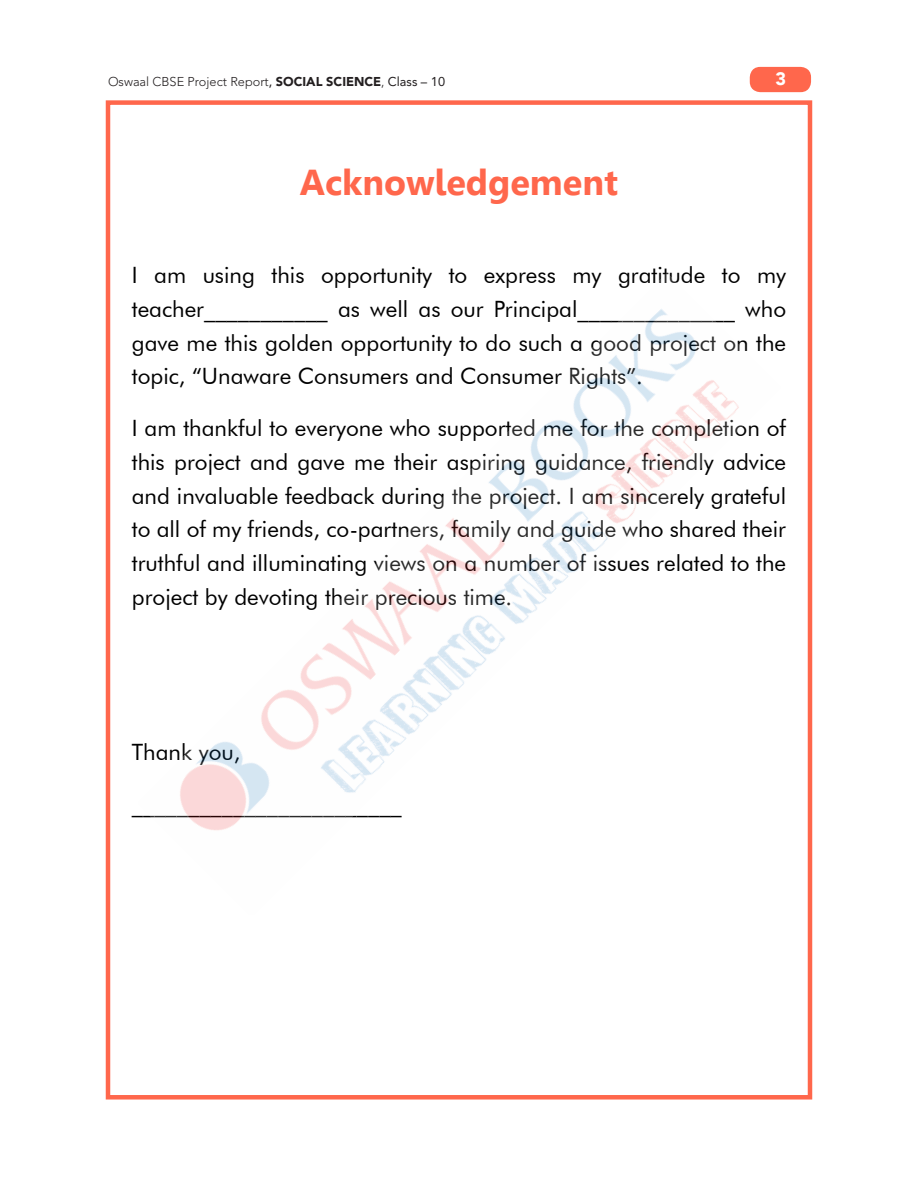
<style>
.page{position:relative;width:918px;height:1188px;background:#fff}
.page>*{position:absolute;margin:0;border:0;box-sizing:border-box;transform-origin:0 0}
.Sample{font:700 36px "Gisha";color:#ff674c}
.t1{font:22.5px/33.8px "Futura BT";color:#000;text-align:justify}
.Folio{font:900 18px "Avenir";color:#fff}
.t2{font:300 12.75px "Avenir LT Std";color:#231f20}
.s1{font-weight:500}
.s2{font-weight:900}
.s3{font-weight:400}
</style>
<div class="page">
<div style="left:750px;top:67px;width:61px;height:25px;background:#ff674c;border-radius:10px"></div>
<div style="left:106px;top:100px;width:706px;height:1000px;border:4px solid #ff674c"></div>
<img style="left:180px;top:309px;width:559px;height:522px">
<p class="t2" style="left:108px;top:74px;width:339px">Oswaal CBSE Project Report<span class="s1">,</span> <span class="s2">SOCIAL SCIENCE</span>, <span class="s3">Class – 10</span></p>
<p class="Folio" style="left:775px;top:64px;width:12px">3</p>
<p class="Sample" style="left:300px;top:162px;width:320px">Acknowledgement</p>
<p class="t1" style="left:132px;top:258px;width:656px">I am using this opportunity to express my gratitude to my teacher___________ as well as our Principal______________ who gave me this golden opportunity to do such a good project on the topic, “Unaware Consumers and Consumer Rights”.</p>
<p class="t1" style="left:132px;top:411px;width:656px">I am thankful to everyone who supported me for the completion of this project and gave me their aspiring guidance, friendly advice and invaluable feedback during the project. I am sincerely grateful to all of my friends, co-partners, family and guide who shared their truthful and illuminating views on a number of issues related to the project by devoting their precious time.</p>
<p class="t1" style="left:132px;top:735px;width:110px">Thank you,</p>
<p class="t1" style="left:132px;top:787px;width:271px">________________________</p>
</div>
